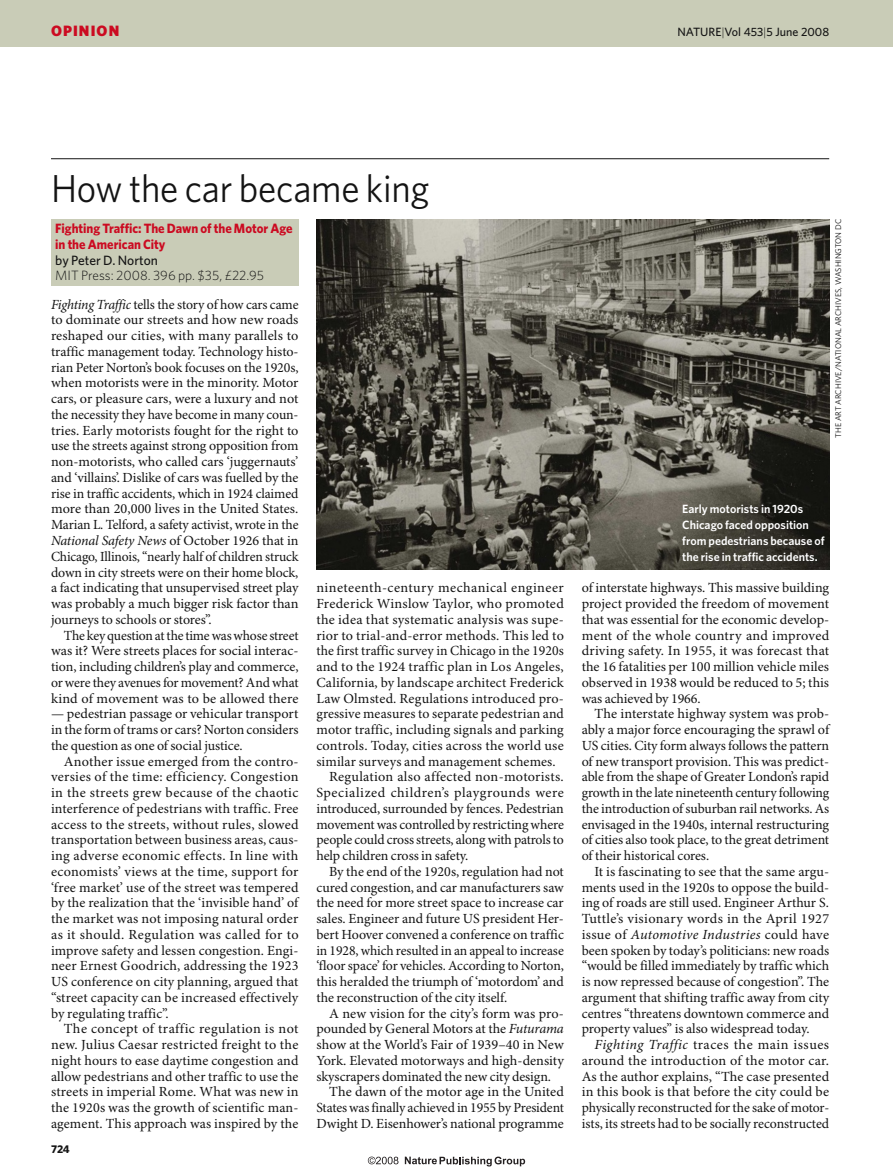
<style>
.page{position:relative;width:893px;height:1174px;background:#fff}
.page>*{position:absolute;margin:0;border:0;box-sizing:border-box;transform-origin:0 0}
.t1{font:39px "Whitney";letter-spacing:-.005em;color:#141414;scale:.95 1}
.t2{font:900 15px "Whitney";letter-spacing:.075em;color:#cc0a21}
.t3{font:13.95px/15.8px "Minion Pro";color:#141414;text-align:justify}
.t4{font:13.95px "Minion Pro";letter-spacing:.02em;color:#141414}
.t5{font:13.95px "Minion Pro";letter-spacing:.03em;color:#141414}
.t6{font:13.95px "Minion Pro";letter-spacing:.04em;color:#141414}
.t7{font:700 13.5px/15.8px "Whitney";color:#cc0a21;scale:.95 1}
.t8{font:300 13.5px "Whitney";color:#141414}
.t9{font:500 13.5px "Whitney";color:#141414}
.t10{font:600 12px/15.8px "Whitney";color:#fff}
.t11{font:500 12px "Whitney";color:#141414}
.t12{font:700 11.25px "Whitney";color:#141414}
.t13{font:8.25px "Whitney";color:#141414}
.s1{font-weight:300}
.s2{font-style:italic}
</style>
<div class="page">
<img style="left:316px;top:219px;width:513px;height:351px">
<div style="left:51px;top:219px;width:247px;height:67px;background:#c9ccb7"></div>
<div style="left:0;top:0;width:893px;height:47px;background:#c9ccb7"></div>
<hr style="left:51px;top:158px;width:778px;height:1px;background:#141414">
<svg style="left:405px;top:1156px;width:120px;height:10px"></svg>
<svg style="left:368px;top:1156px;width:30px;height:8px"></svg>
<p class="t2" style="left:51px;top:25px;width:70px">OPINION</p>
<p class="t11" style="left:677px;top:27px;width:153px">NATURE<span class="s1">|</span>Vol 453<span class="s1">|</span>5 June 2008</p>
<h1 class="t1" style="left:51px;top:174px;width:400px">How the car became king</h1>
<p class="t7" style="left:55px;top:222px;width:251px">Fighting Traffic: The Dawn of the Motor Age in the American City</p>
<p class="t9" style="left:55px;top:255px;width:104px">by Peter D. Norton</p>
<p class="t8" style="left:55px;top:271px;width:210px">MIT Press: 2008. 396 pp. $35, £22.95</p>
<p class="t3" style="left:51px;top:297px;width:249px"><span class="s2">Fighting Traffic</span> tells the story of how cars came to dominate our streets and how new roads reshaped our cities, with many parallels to traffic management today. Technology histo&shy;rian Peter Norton’s book focuses on the 1920s, when motorists were in the minority. Motor cars, or pleasure cars, were a luxury and not the necessity they have become in many coun&shy;tries. Early motorists fought for the right to use the streets against strong opposition from non-motorists, who called cars ‘juggernauts’ and ‘villains’. Dislike of cars was fuelled by the rise in traffic accidents, which in 1924 claimed more than 20,000 lives in the United States.<br>Marian L. Telford, a safety activist, wrote in the <span class="s2">National Safety News</span> of October 1926 that in Chicago, Illinois, “nearly half of children struck down in city streets were on their home block, a fact indicating that unsupervised street play was probably a much bigger risk factor than journeys to schools or stores”.</p>
<p class="t3" style="left:51px;top:628px;width:249px;text-indent:13px">The key question at the time was whose street was it? Were streets places for social interac&shy;tion, including children’s play and commerce, or were they avenues for movement? And what kind of movement was to be allowed there</p>
<p class="t3" style="left:51px;top:707px;width:249px">— pedestrian passage or vehicular transport in the form of trams or cars? Norton considers the question as one of social justice.</p>
<p class="t3" style="left:51px;top:754px;width:249px;text-indent:13px">Another issue emerged from the contro&shy;versies of the time: efficiency. Congestion in the streets grew because of the chaotic interference of pedestrians with traffic. Free access to the streets, without rules, slowed transportation between business areas, caus&shy;ing adverse economic effects. In line with economists’ views at the time, support for ‘free market’ use of the street was tempered by the realization that the ‘invisible hand’ of the market was not imposing natural order as it should. Regulation was called for to improve safety and lessen congestion. Engi&shy;neer Ernest Goodrich, addressing the 1923<br>US conference on city planning, argued that “street capacity can be increased effectively by regulating traffic”.</p>
<p class="t3" style="left:51px;top:1022px;width:249px;text-indent:13px">The concept of traffic regulation is not new. Julius Caesar restricted freight to the night hours to ease daytime congestion and allow pedestrians and other traffic to use the streets in imperial Rome. What was new in the 1920s was the growth of scientific man&shy;agement. This approach was inspired by the</p>
<p class="t12" style="left:51px;top:1144px;width:20px">724</p>
<p class="t5" style="left:316px;top:582px;width:249px">nineteenth-century mechanical engineer</p>
<p class="t4" style="left:316px;top:598px;width:249px">Frederick Winslow Taylor, who promoted</p>
<p class="t3" style="left:316px;top:612px;width:249px">the idea that systematic analysis was supe-</p>
<p class="t3" style="left:316px;top:628px;width:249px">rior to trial-and-error methods. This led to</p>
<p class="t3" style="left:316px;top:644px;width:249px">the first traffic survey in Chicago in the 1920s</p>
<p class="t3" style="left:316px;top:660px;width:249px">and to the 1924 traffic plan in Los Angeles,</p>
<p class="t3" style="left:316px;top:675px;width:249px">California, by landscape architect Frederick</p>
<p class="t3" style="left:316px;top:691px;width:249px">Law Olmsted. Regulations introduced pro-</p>
<p class="t3" style="left:316px;top:707px;width:249px">gressive measures to separate pedestrian and</p>
<p class="t3" style="left:316px;top:723px;width:249px">motor traffic, including signals and parking</p>
<p class="t3" style="left:316px;top:738px;width:249px">controls. Today, cities across the world use</p>
<p class="t3" style="left:316px;top:754px;width:241px">similar surveys and management schemes.</p>
<p class="t4" style="left:329px;top:771px;width:236px">Regulation also affected non-motorists.</p>
<p class="t6" style="left:316px;top:787px;width:249px">Specialized children’s playgrounds were</p>
<p class="t3" style="left:316px;top:801px;width:249px">introduced, surrounded by fences. Pedestrian</p>
<p class="t3" style="left:316px;top:817px;width:249px">movement was controlled by restricting where</p>
<p class="t3" style="left:316px;top:833px;width:249px">people could cross streets, along with patrols to</p>
<p class="t3" style="left:316px;top:849px;width:154px">help children cross in safety.</p>
<p class="t3" style="left:329px;top:864px;width:236px">By the end of the 1920s, regulation had not</p>
<p class="t3" style="left:316px;top:880px;width:249px">cured congestion, and car manufacturers saw</p>
<p class="t3" style="left:316px;top:896px;width:249px">the need for more street space to increase car</p>
<p class="t3" style="left:316px;top:912px;width:249px">sales. Engineer and future US president Her-</p>
<p class="t3" style="left:316px;top:927px;width:249px">bert Hoover convened a conference on traffic</p>
<p class="t3" style="left:316px;top:943px;width:249px">in 1928,which resulted in an appeal to increase</p>
<p class="t3" style="left:316px;top:959px;width:249px">‘floor space’ for vehicles. According to Norton,</p>
<p class="t3" style="left:316px;top:975px;width:249px">this heralded the triumph of ‘motordom’ and</p>
<p class="t3" style="left:316px;top:990px;width:192px">the reconstruction of the city itself.</p>
<p class="t3" style="left:329px;top:1006px;width:236px">A new vision for the city’s form was pro-</p>
<p class="t3" style="left:316px;top:1022px;width:249px">pounded by General Motors at the <span class="s2">Futurama</span></p>
<p class="t3" style="left:316px;top:1038px;width:249px">show at the World’s Fair of 1939–40 in New</p>
<p class="t3" style="left:316px;top:1053px;width:249px">York. Elevated motorways and high-density</p>
<p class="t3" style="left:316px;top:1069px;width:236px">skyscrapers dominated the new city design.</p>
<p class="t3" style="left:329px;top:1085px;width:236px">The dawn of the motor age in the United</p>
<p class="t3" style="left:316px;top:1101px;width:249px">States was finally achieved in 1955 by President</p>
<p class="t3" style="left:316px;top:1116px;width:249px">Dwight D. Eisenhower’s national programme</p>
<p class="t13" style="left:835px;top:437px;width:220px;rotate:-90deg">THE ART ARCHIVE/NATIONAL ARCHIVES, WASHINGTON DC</p>
<p class="t10" style="left:682px;top:502px;width:144px">Early motorists in 1920s<br>Chicago faced opposition from pedestrians because of the rise in traffic accidents.</p>
<p class="t3" style="left:582px;top:581px;width:249px">of interstate highways. This massive building project provided the freedom of movement that was essential for the economic develop&shy;ment of the whole country and improved driving safety. In 1955, it was forecast that the 16 fatalities per 100 million vehicle miles observed in 1938 would be reduced to 5; this was achieved by 1966.</p>
<p class="t3" style="left:582px;top:707px;width:249px;text-indent:13px">The interstate highway system was prob&shy;ably a major force encouraging the sprawl of US cities. City form always follows the pattern of new transport provision. This was predict&shy;able from the shape of Greater London’s rapid growth in the late nineteenth century following the introduction of suburban rail networks. As envisaged in the 1940s, internal restructuring of cities also took place, to the great detriment of their historical cores.</p>
<p class="t3" style="left:582px;top:864px;width:249px;text-indent:13px">It is fascinating to see that the same argu&shy;ments used in the 1920s to oppose the build&shy;ing of roads are still used. Engineer Arthur S.<br>Tuttle’s visionary words in the April 1927 issue of <span class="s2">Automotive Industries</span> could have been spoken by today’s politicians: new roads “would be filled immediately by traffic which is now repressed because of congestion”. The argument that shifting traffic away from city centres “threatens downtown commerce and property values” is also widespread today.</p>
<p class="t3" style="left:582px;top:1038px;width:249px;text-indent:13px"><span class="s2">Fighting Traffic</span> traces the main issues around the introduction of the motor car.<br>As the author explains, “The case presented in this book is that before the city could be physically reconstructed for the sake of motor&shy;ists, its streets had to be socially reconstructed</p>
</div>
